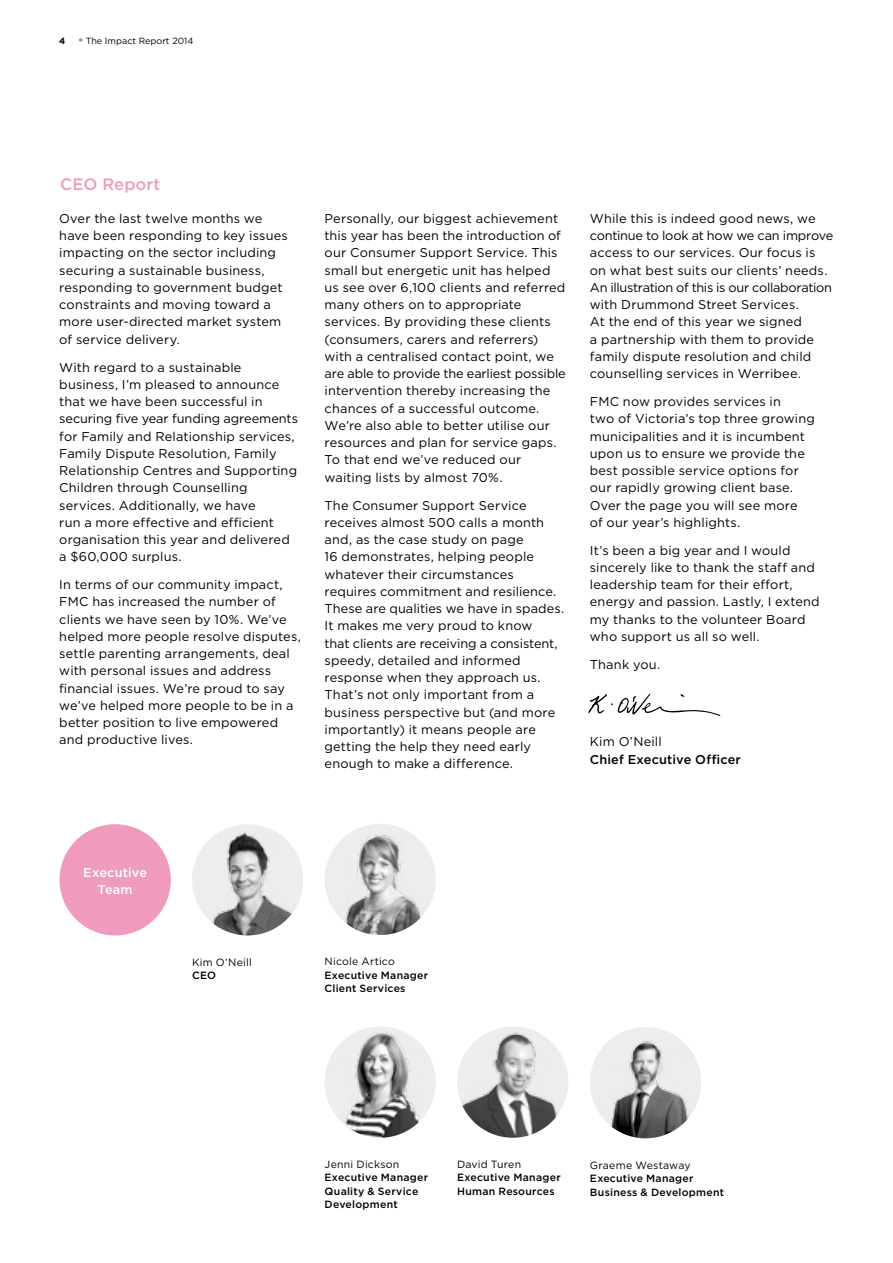
<style>
.page{position:relative;width:893px;height:1263px;background:#fff}
.page>*{position:absolute;margin:0;border:0;box-sizing:border-box;transform-origin:0 0}
.t1{font:500 16.5px "Gotham";letter-spacing:.005em;color:#f09bbe}
.t2{font:12.75px/17.2px "Gotham";letter-spacing:.01em;color:#000}
.t3{font:500 12.75px "Gotham";letter-spacing:.01em;color:#000}
.t4{font:500 12.75px/17.2px "Gotham";letter-spacing:.01em;color:#fff;text-align:center}
.t5{font:500 10.5px/13.5px "Gotham";letter-spacing:.025em;color:#000}
.t6{font:10.5px "Gotham";letter-spacing:.02em;color:#000}
.t7{font:9px "Gotham";color:#000}
.t8{font:700 9px "Gotham";color:#000}
</style>
<div class="page">
<img style="left:192px;top:824px;width:111px;height:111px;border-radius:56px">
<img style="left:325px;top:824px;width:111px;height:111px;border-radius:56px">
<img style="left:457px;top:1026px;width:111px;height:112px;border-radius:56px">
<img style="left:590px;top:1027px;width:111px;height:111px;border-radius:56px">
<img style="left:325px;top:1026px;width:111px;height:112px;border-radius:56px">
<div style="left:60px;top:824px;width:111px;height:111px;background:#f09bbe;border-radius:50%"></div>
<svg style="left:588px;top:694px;width:132px;height:22px"></svg>
<p class="t8" style="left:59px;top:35px;width:8px">4</p>
<p class="t7" style="left:79px;top:36px;width:116px">° The Impact Report 2014</p>
<p class="t1" style="left:60px;top:175px;width:102px">CEO Report</p>
<p class="t2" style="left:59px;top:209px;width:230px">Over the last twelve months we have been responding to key issues impacting on the sector including securing a sustainable business, responding to government budget constraints and moving toward a more user-directed market system of service delivery.</p>
<p class="t2" style="left:59px;top:358px;width:240px">With regard to a sustainable business, I’m pleased to announce that we have been successful in securing five year funding agreements for Family and Relationship services, Family Dispute Resolution, Family Relationship Centres and Supporting Children through Counselling services. Additionally, we have<br>run a more effective and efficient organisation this year and delivered a $60,000 surplus.</p>
<p class="t2" style="left:59px;top:576px;width:243px">In terms of our community impact, FMC has increased the number of clients we have seen by 10%. We’ve helped more people resolve disputes, settle parenting arrangements, deal with personal issues and address financial issues. We’re proud to say we’ve helped more people to be in a better position to live empowered and productive lives.</p>
<p class="t2" style="left:325px;top:209px;width:243px">Personally, our biggest achievement this year has been the introduction of our Consumer Support Service. This small but energetic unit has helped us see over 6,100 clients and referred many others on to appropriate services. By providing these clients (consumers, carers and referrers) with a centralised contact point, we are able to provide the earliest possible intervention thereby increasing the chances of a successful outcome.<br>We’re also able to better utilise our resources and plan for service gaps.<br>To that end we’ve reduced our waiting lists by almost 70%.</p>
<p class="t2" style="left:325px;top:496px;width:241px">The Consumer Support Service receives almost 500 calls a month and, as the case study on page<br>16 demonstrates, helping people whatever their circumstances requires commitment and resilience.<br>These are qualities we have in spades.<br>It makes me very proud to know<br>that clients are receiving a consistent, speedy, detailed and informed response when they approach us.<br>That’s not only important from a business perspective but (and more importantly) it means people are getting the help they need early enough to make a difference.</p>
<p class="t2" style="left:590px;top:210px;width:245px">While this is indeed good news, we continue to look at how we can improve access to our services. Our focus is on what best suits our clients’ needs.<br>An illustration of this is our collaboration with Drummond Street Services.<br>At the end of this year we signed<br>a partnership with them to provide family dispute resolution and child counselling services in Werribee.</p>
<p class="t2" style="left:590px;top:393px;width:226px">FMC now provides services in<br>two of Victoria’s top three growing municipalities and it is incumbent upon us to ensure we provide the best possible service options for our rapidly growing client base.<br>Over the page you will see more<br>of our year’s highlights.</p>
<p class="t2" style="left:590px;top:541px;width:231px">It’s been a big year and I would sincerely like to thank the staff and leadership team for their effort, energy and passion. Lastly, I extend my thanks to the volunteer Board who support us all so well.</p>
<p class="t2" style="left:590px;top:655px;width:72px">Thank you.</p>
<p class="t2" style="left:590px;top:733px;width:73px">Kim O’Neill</p>
<p class="t3" style="left:590px;top:752px;width:153px">Chief Executive Officer</p>
<p class="t4" style="left:83px;top:863px;width:65px">Executive<br>Team</p>
<p class="t6" style="left:192px;top:956px;width:61px">Kim O’Neill</p>
<p class="t5" style="left:192px;top:968px;width:26px">CEO</p>
<p class="t6" style="left:325px;top:955px;width:72px">Nicole Artico</p>
<p class="t5" style="left:325px;top:968px;width:105px">Executive Manager<br>Client Services</p>
<p class="t6" style="left:325px;top:1158px;width:76px">Jenni Dickson</p>
<p class="t5" style="left:325px;top:1170px;width:105px">Executive Manager<br>Quality &amp; Service<br>Development</p>
<p class="t6" style="left:457px;top:1158px;width:66px">David Turen</p>
<p class="t5" style="left:457px;top:1171px;width:105px">Executive Manager<br>Human Resources</p>
<p class="t6" style="left:590px;top:1159px;width:102px">Graeme Westaway</p>
<p class="t5" style="left:590px;top:1171px;width:136px">Executive Manager<br>Business &amp; Development</p>
</div>
